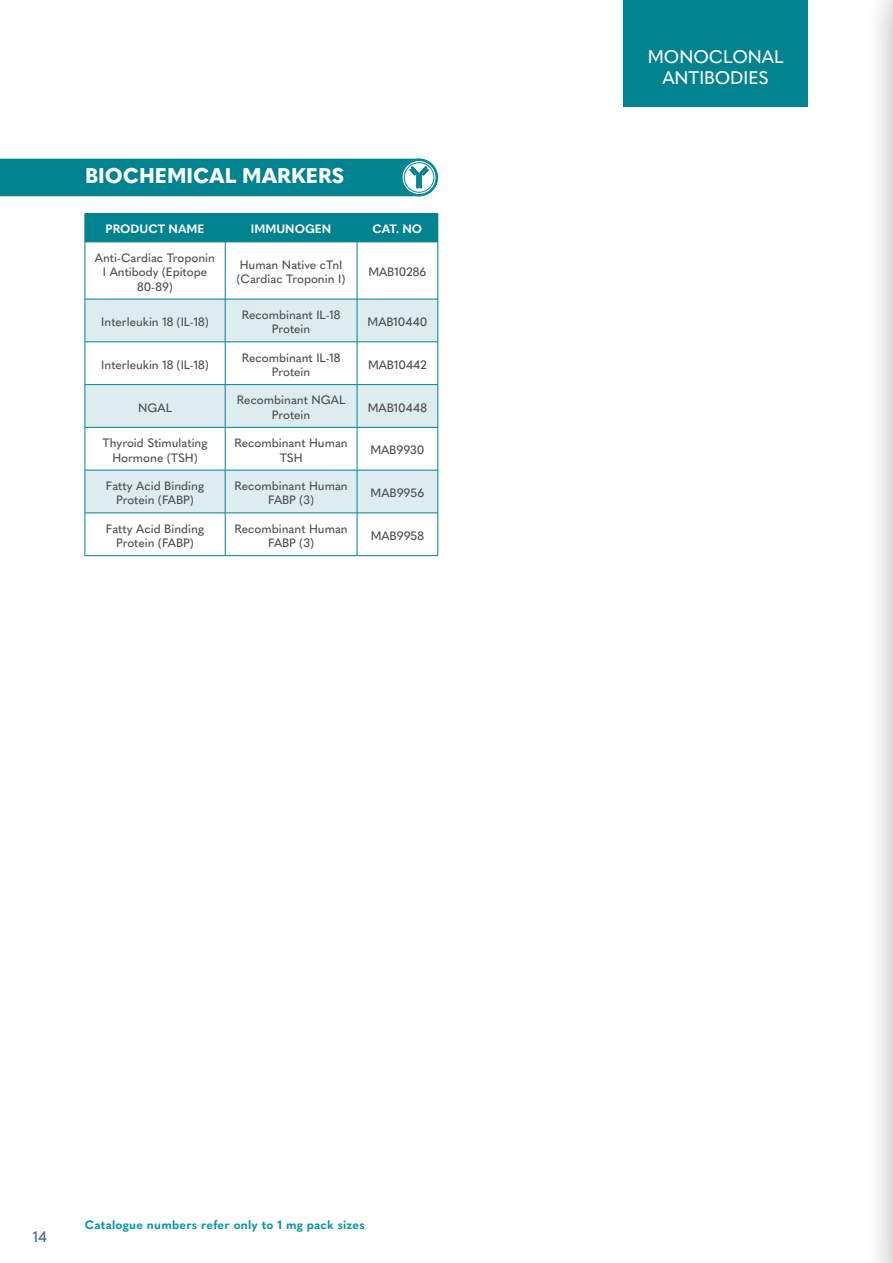
<style>
.page{position:relative;width:893px;height:1263px;background:#fff}
.page>*{position:absolute;margin:0;border:0;box-sizing:border-box;transform-origin:0 0}
.Subheadings_Bigger{font:800 21px "Quasimoda";color:#fff}
.t1{font:500 18px/21px "Quasimoda";color:#fff;text-align:center}
.t2{font:500 15px "Quasimoda";color:#193f7c}
.Intro{font:500 12px/14.4px "Quasimoda";color:#4b4c4d;text-align:center}
.Table_Page_Heading_White{font:700 12px "Quasimoda";letter-spacing:.02em;color:#0094a1}
.Intro-2{font:700 12px "Quasimoda";color:#fff}
</style>
<div class="page">
<svg style="left:86px;top:300px;width:352px;height:213px;fill:#dcecef"></svg>
<hr style="left:85px;top:213px;width:140px;height:1px;background:#00828f">
<hr style="left:225px;top:213px;width:132px;height:1px;background:#00828f">
<hr style="left:357px;top:213px;width:81px;height:1px;background:#00828f">
<div style="left:85px;top:214px;width:354px;height:28px;background:#00828f"></div>
<hr style="left:85px;top:242px;width:1px;height:57px;background:#00828f">
<hr style="left:225px;top:242px;width:1px;height:57px;background:#00828f">
<hr style="left:357px;top:242px;width:1px;height:57px;background:#00828f">
<hr style="left:438px;top:242px;width:1px;height:57px;background:#00828f">
<hr style="left:85px;top:342px;width:1px;height:42px;background:#00828f">
<hr style="left:225px;top:342px;width:1px;height:42px;background:#00828f">
<hr style="left:357px;top:342px;width:1px;height:42px;background:#00828f">
<hr style="left:438px;top:342px;width:1px;height:42px;background:#00828f">
<hr style="left:85px;top:427px;width:1px;height:43px;background:#00828f">
<hr style="left:225px;top:427px;width:1px;height:43px;background:#00828f">
<hr style="left:357px;top:427px;width:1px;height:43px;background:#00828f">
<hr style="left:438px;top:427px;width:1px;height:43px;background:#00828f">
<hr style="left:85px;top:513px;width:1px;height:42px;background:#00828f">
<hr style="left:225px;top:513px;width:1px;height:42px;background:#00828f">
<hr style="left:357px;top:513px;width:1px;height:42px;background:#00828f">
<hr style="left:438px;top:513px;width:1px;height:42px;background:#00828f">
<hr style="left:85px;top:242px;width:140px;height:1px;background:#00828f">
<hr style="left:225px;top:242px;width:132px;height:1px;background:#00828f">
<hr style="left:357px;top:242px;width:81px;height:1px;background:#00828f">
<hr style="left:85px;top:299px;width:140px;height:1px;background:#00828f">
<hr style="left:85px;top:299px;width:1px;height:43px;background:#00828f">
<hr style="left:85px;top:342px;width:140px;height:1px;background:#00828f">
<hr style="left:225px;top:299px;width:132px;height:1px;background:#00828f">
<hr style="left:225px;top:299px;width:1px;height:43px;background:#00828f">
<hr style="left:225px;top:342px;width:132px;height:1px;background:#00828f">
<hr style="left:357px;top:299px;width:81px;height:1px;background:#00828f">
<hr style="left:357px;top:299px;width:1px;height:43px;background:#00828f">
<hr style="left:438px;top:299px;width:1px;height:43px;background:#00828f">
<hr style="left:357px;top:342px;width:81px;height:1px;background:#00828f">
<hr style="left:85px;top:384px;width:140px;height:1px;background:#00828f">
<hr style="left:85px;top:385px;width:1px;height:42px;background:#00828f">
<hr style="left:85px;top:427px;width:140px;height:1px;background:#00828f">
<hr style="left:225px;top:384px;width:132px;height:1px;background:#00828f">
<hr style="left:225px;top:385px;width:1px;height:42px;background:#00828f">
<hr style="left:225px;top:427px;width:132px;height:1px;background:#00828f">
<hr style="left:357px;top:384px;width:81px;height:1px;background:#00828f">
<hr style="left:357px;top:385px;width:1px;height:42px;background:#00828f">
<hr style="left:438px;top:385px;width:1px;height:42px;background:#00828f">
<hr style="left:357px;top:427px;width:81px;height:1px;background:#00828f">
<hr style="left:85px;top:470px;width:140px;height:1px;background:#00828f">
<hr style="left:85px;top:470px;width:1px;height:43px;background:#00828f">
<hr style="left:85px;top:513px;width:140px;height:1px;background:#00828f">
<hr style="left:225px;top:470px;width:132px;height:1px;background:#00828f">
<hr style="left:225px;top:470px;width:1px;height:43px;background:#00828f">
<hr style="left:225px;top:513px;width:132px;height:1px;background:#00828f">
<hr style="left:357px;top:470px;width:81px;height:1px;background:#00828f">
<hr style="left:357px;top:470px;width:1px;height:43px;background:#00828f">
<hr style="left:438px;top:470px;width:1px;height:43px;background:#00828f">
<hr style="left:357px;top:513px;width:81px;height:1px;background:#00828f">
<hr style="left:85px;top:555px;width:140px;height:1px;background:#00828f">
<hr style="left:225px;top:555px;width:132px;height:1px;background:#00828f">
<hr style="left:357px;top:555px;width:81px;height:1px;background:#00828f">
<div style="left:623px;top:0;width:185px;height:107px;background:#00828f"></div>
<div style="left:0;top:159px;width:438px;height:37px;background:#00828f"></div>
<div style="left:865px;top:0;width:28px;height:1263px;background:#231f20;opacity:.75"></div>
<hr style="left:892px;top:0;width:1px;height:1263px;background:#005949">
<p class="Subheadings_Bigger" style="left:85px;top:159px;width:261px">BIOCHEMICAL MARKERS</p>
<p class="Intro-2" style="left:106px;top:220px;width:100px">PRODUCT NAME</p>
<p class="Intro-2" style="left:251px;top:220px;width:82px">IMMUNOGEN</p>
<p class="Intro-2" style="left:373px;top:220px;width:51px">CAT. NO</p>
<p class="Intro" style="left:95px;top:249px;width:122px">Anti-Cardiac Troponin<br>I Antibody (Epitope<br>80-89)</p>
<p class="Intro" style="left:237px;top:257px;width:110px;text-align:left">Human Native cTnI (Cardiac Troponin I)</p>
<p class="Intro" style="left:368px;top:264px;width:60px">MAB10286</p>
<p class="Intro" style="left:101px;top:314px;width:109px">Interleukin 18 (IL-18)</p>
<p class="Intro" style="left:242px;top:307px;width:100px">Recombinant IL-18<br>Protein</p>
<p class="Intro" style="left:368px;top:314px;width:61px">MAB10440</p>
<p class="Intro" style="left:101px;top:357px;width:109px">Interleukin 18 (IL-18)</p>
<p class="Intro" style="left:242px;top:349px;width:100px">Recombinant IL-18<br>Protein</p>
<p class="Intro" style="left:368px;top:357px;width:60px">MAB10442</p>
<p class="Intro" style="left:138px;top:399px;width:35px">NGAL</p>
<p class="Intro" style="left:237px;top:392px;width:110px">Recombinant NGAL<br>Protein</p>
<p class="Intro" style="left:368px;top:399px;width:61px">MAB10448</p>
<p class="Intro" style="left:103px;top:435px;width:106px">Thyroid Stimulating<br>Hormone (TSH)</p>
<p class="Intro" style="left:234px;top:435px;width:115px">Recombinant Human<br>TSH</p>
<p class="Intro" style="left:370px;top:442px;width:56px">MAB9930</p>
<p class="Intro" style="left:106px;top:478px;width:100px">Fatty Acid Binding<br>Protein (FABP)</p>
<p class="Intro" style="left:234px;top:478px;width:115px">Recombinant Human<br>FABP (3)</p>
<p class="Intro" style="left:371px;top:485px;width:55px">MAB9956</p>
<p class="Intro" style="left:106px;top:520px;width:100px">Fatty Acid Binding<br>Protein (FABP)</p>
<p class="Intro" style="left:234px;top:520px;width:115px">Recombinant Human<br>FABP (3)</p>
<p class="Intro" style="left:371px;top:528px;width:55px">MAB9958</p>
<p class="t1" style="left:648px;top:45px;width:137px">MONOCLONAL<br>ANTIBODIES</p>
<p class="t2" style="left:33px;top:1225px;width:16px">14</p>
<p class="Table_Page_Heading_White" style="left:85px;top:1215px;width:281px">Catalogue numbers refer only to 1 mg pack sizes</p>
</div>
